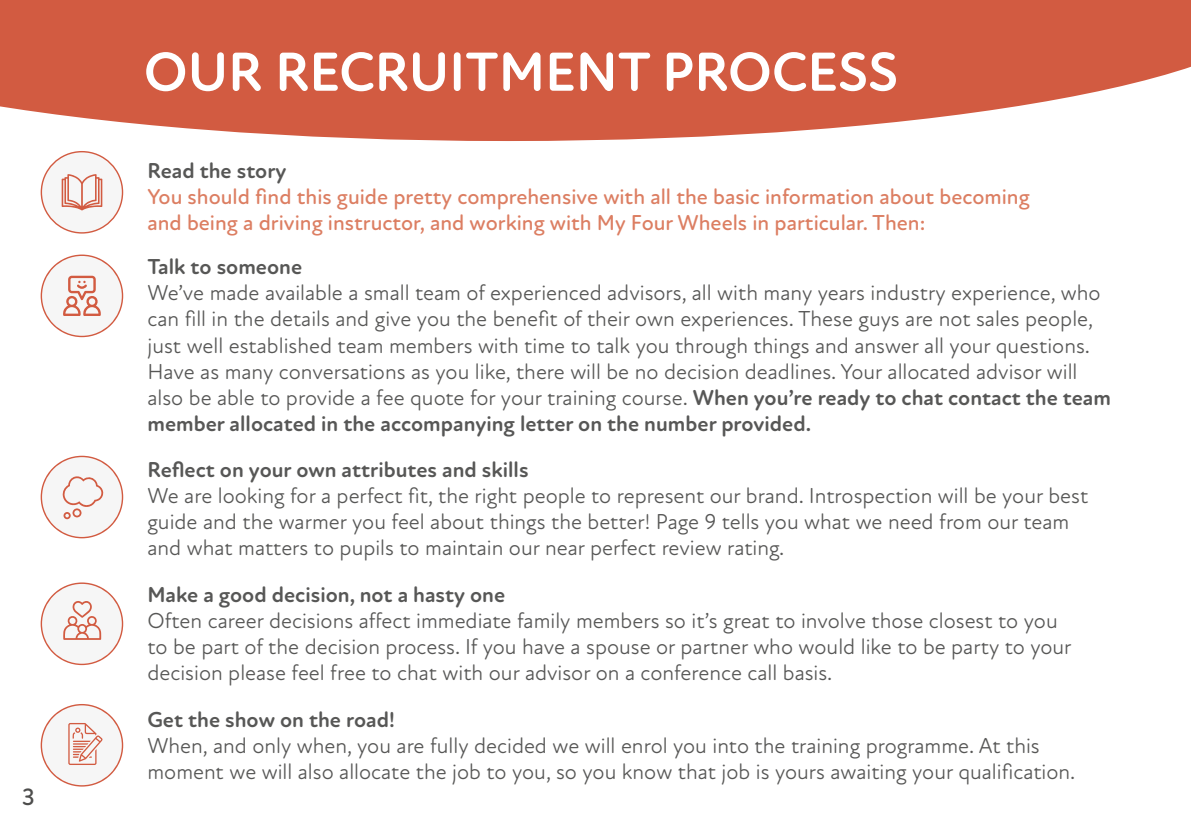
<style>
.page{position:relative;width:1191px;height:840px;background:#fff}
.page>*{position:absolute;margin:0;border:0;box-sizing:border-box;transform-origin:0 0}
.t1{font:700 56px "New Atten Round";color:#fff}
.t2{font:500 24px "New Atten Round";color:#4d4d4c}
.t3{font:22px/26px "New Atten Round";color:#575756}
.t4{font:500 22px/26px "New Atten Round";color:#dc7e62}
.t5{font:700 22px "New Atten Round";color:#575756}
.s1{font-weight:700}
</style>
<div class="page">
<svg style="left:0;top:0;width:1191px;height:141px;background:#d76e57"></svg>
<svg style="left:41px;top:254px;width:82px;height:83px"></svg>
<svg style="left:41px;top:455px;width:82px;height:83px"></svg>
<div style="left:41px;top:152px;width:81px;height:81px;background:#f6f6f6;border-radius:50%"></div>
<div style="left:41px;top:151px;width:82px;height:82px;border:1px solid #d25b41;border-radius:50%"></div>
<svg style="left:62px;top:174px;width:40px;height:36px"></svg>
<svg style="left:41px;top:582px;width:82px;height:82px"></svg>
<svg style="left:41px;top:704px;width:82px;height:82px"></svg>
<p class="t2" style="left:22px;top:782px;width:14px">3</p>
<h1 class="t1" style="left:144px;top:39px;width:756px">OUR RECRUITMENT PROCESS</h1>
<p class="t5" style="left:147px;top:158px;width:140px">Read the story</p>
<p class="t4" style="left:147px;top:184px;width:884px">You should find this guide pretty comprehensive with all the basic information about becoming and being a driving instructor, and working with My Four Wheels in particular. Then:</p>
<p class="t5" style="left:147px;top:254px;width:156px">Talk to someone</p>
<p class="t3" style="left:147px;top:280px;width:965px">We’ve made available a small team of experienced advisors, all with many years industry experience, who can fill in the details and give you the benefit of their own experiences. These guys are not sales people, just well established team members with time to talk you through things and answer all your questions.<br>Have as many conversations as you like, there will be no decision deadlines. Your allocated advisor will also be able to provide a fee quote for your training course. <span class="s1">When you’re ready to chat contact the team member allocated in the accompanying letter on the number provided.</span></p>
<p class="t5" style="left:147px;top:456px;width:382px">Reflect on your own attributes and skills</p>
<p class="t3" style="left:147px;top:482px;width:942px">We are looking for a perfect fit, the right people to represent our brand. Introspection will be your best guide and the warmer you feel about things the better! Page 9 tells you what we need from our team and what matters to pupils to maintain our near perfect review rating.</p>
<p class="t5" style="left:147px;top:581px;width:359px">Make a good decision, not a hasty one</p>
<p class="t3" style="left:147px;top:607px;width:925px">Often career decisions affect immediate family members so it’s great to involve those closest to you to be part of the decision process. If you have a spouse or partner who would like to be party to your decision please feel free to chat with our advisor on a conference call basis.</p>
<p class="t5" style="left:147px;top:706px;width:249px">Get the show on the road!</p>
<p class="t3" style="left:147px;top:732px;width:929px">When, and only when, you are fully decided we will enrol you into the training programme. At this moment we will also allocate the job to you, so you know that job is yours awaiting your qualification.</p>
</div>
